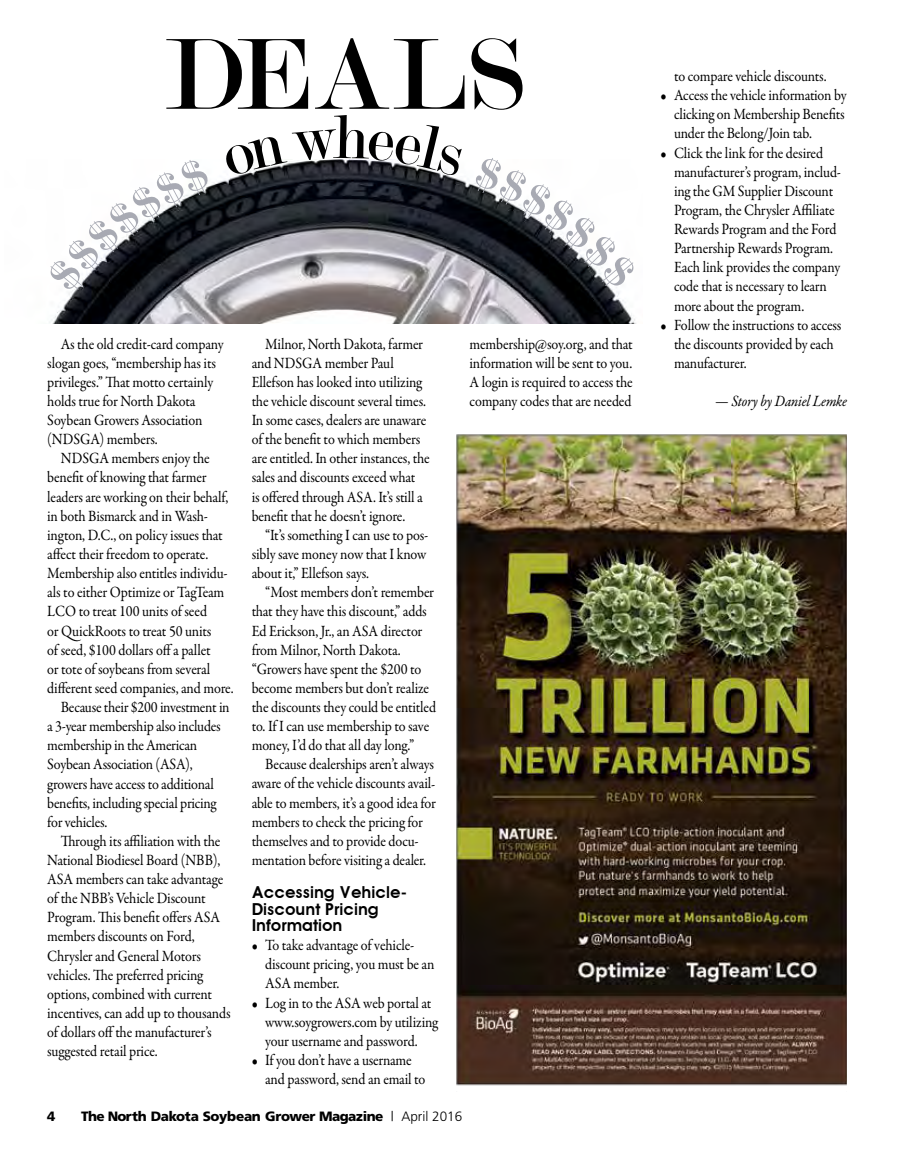
<style>
.page{position:relative;width:905px;height:1161px;background:#fff}
.page>*{position:absolute;margin:0;border:0;box-sizing:border-box;transform-origin:0 0}
.t1{font:108px "Modern";letter-spacing:.03em;color:#000}
.t2{font:600 16.5px/16.5px "Avant Garde";color:#000}
.t3{font:15.75px/19px "Garamond Premr Pro";letter-spacing:-.01em;color:#000;scale:.9 1}
.t4{font:italic 15.75px "Garamond Premr Pro";letter-spacing:-.01em;color:#000;scale:.9 1}
.t5{font:900 13.5px "Frutiger";letter-spacing:-.04em;color:#000}
.s1{font-weight:300}
</style>
<div class="page">
<img style="left:49px;top:177px;width:586px;height:146px">
<img style="left:456px;top:434px;width:390px;height:652px">
<svg style="left:49px;top:177px;width:163px;height:118px"></svg>
<svg style="left:235px;top:159px;width:216px;height:18px"></svg>
<svg style="left:471px;top:177px;width:164px;height:116px"></svg>
<h1 class="t1" style="left:164px;top:21px;width:364px">DEALS</h1>
<p class="t3" style="left:47px;top:335px;width:197px;text-indent:13px">As the old credit-card company slogan goes, “membership has its privileges.” That motto certainly holds true for North Dakota<br>Soybean Growers Association (NDSGA) members.</p>
<p class="t3" style="left:61px;top:449px;width:167px">NDSGA members enjoy the</p>
<p class="t3" style="left:47px;top:468px;width:178px">benefit of knowing that farmer</p>
<p class="t3" style="left:47px;top:488px;width:203px">leaders are working on their behalf,</p>
<p class="t3" style="left:47px;top:507px;width:180px">in both Bismarck and in Wash-</p>
<p class="t3" style="left:47px;top:526px;width:197px">ington, D.C., on policy issues that</p>
<p class="t3" style="left:47px;top:545px;width:180px">affect their freedom to operate.</p>
<p class="t3" style="left:47px;top:564px;width:202px">Membership also entitles individu-</p>
<p class="t3" style="left:47px;top:583px;width:198px">als to either Optimize or TagTeam</p>
<p class="t3" style="left:47px;top:602px;width:179px">LCO to treat 100 units of seed</p>
<p class="t3" style="left:47px;top:621px;width:184px">or QuickRoots to treat 50 units</p>
<p class="t3" style="left:47px;top:641px;width:183px">of seed, $100 dollars off a pallet</p>
<p class="t3" style="left:47px;top:660px;width:183px">or tote of soybeans from several</p>
<p class="t3" style="left:47px;top:679px;width:208px">different seed companies, and more.</p>
<p class="t3" style="left:61px;top:698px;width:189px">Because their $200 investment in</p>
<p class="t3" style="left:47px;top:717px;width:194px">a 3-year membership also includes</p>
<p class="t3" style="left:47px;top:736px;width:168px">membership in the American</p>
<p class="t3" style="left:47px;top:755px;width:163px">Soybean Association (ASA),</p>
<p class="t3" style="left:47px;top:774px;width:186px">growers have access to additional</p>
<p class="t3" style="left:47px;top:794px;width:189px">benefits, including special pricing</p>
<p class="t3" style="left:47px;top:813px;width:68px">for vehicles.</p>
<p class="t3" style="left:61px;top:832px;width:179px">Through its affiliation with the</p>
<p class="t3" style="left:47px;top:851px;width:194px">National Biodiesel Board (NBB),</p>
<p class="t3" style="left:47px;top:870px;width:197px">ASA members can take advantage</p>
<p class="t3" style="left:47px;top:889px;width:177px">of the NBB’s Vehicle Discount</p>
<p class="t3" style="left:47px;top:908px;width:193px">Program. This benefit offers ASA</p>
<p class="t3" style="left:47px;top:927px;width:165px">members discounts on Ford,</p>
<p class="t3" style="left:47px;top:947px;width:172px">Chrysler and General Motors</p>
<p class="t3" style="left:47px;top:966px;width:175px">vehicles. The preferred pricing</p>
<p class="t3" style="left:47px;top:985px;width:185px">options, combined with current</p>
<p class="t3" style="left:47px;top:1004px;width:205px">incentives, can add up to thousands</p>
<p class="t3" style="left:47px;top:1023px;width:184px">of dollars off the manufacturer’s</p>
<p class="t3" style="left:47px;top:1042px;width:124px">suggested retail price.</p>
<p class="t3" style="left:252px;top:335px;width:199px;text-indent:13px">Milnor, North Dakota, farmer and NDSGA member Paul<br>Ellefson has looked into utilizing the vehicle discount several times.<br>In some cases, dealers are unaware of the benefit to which members are entitled. In other instances, the sales and discounts exceed what<br>is offered through ASA. It’s still a benefit that he doesn’t ignore.</p>
<p class="t3" style="left:252px;top:526px;width:198px;text-indent:13px">“It’s something I can use to pos&shy;sibly save money now that I know about it,” Ellefson says.</p>
<p class="t3" style="left:252px;top:583px;width:206px;text-indent:13px">“Most members don’t remember that they have this discount,” adds<br>Ed Erickson, Jr., an ASA director from Milnor, North Dakota. “Growers have spent the $200 to become members but don’t realize the discounts they could be entitled to. If I can use membership to save money, I’d do that all day long.”</p>
<p class="t3" style="left:252px;top:755px;width:206px;text-indent:13px">Because dealerships aren’t always aware of the vehicle discounts avail&shy;able to members, it’s a good idea for members to check the pricing for themselves and to provide docu&shy;mentation before visiting a dealer.</p>
<p class="t2" style="left:252px;top:884px;width:157px">Accessing Vehicle-<br>Discount Pricing<br>Information</p>
<p class="t3" style="left:265px;top:936px;width:189px;text-indent:-13px">• To take advantage of vehicle&shy;discount pricing, you must be an<br>ASA member.</p>
<p class="t3" style="left:265px;top:993px;width:194px;text-indent:-13px">• Log in to the ASA web portal at www.soygrowers.com by utilizing your username and password.</p>
<p class="t3" style="left:265px;top:1051px;width:180px;text-indent:-13px">• If you don’t have a username and password, send an email to</p>
<p class="t3" style="left:469px;top:335px;width:183px;text-align:justify">membership@soy.org, and that information will be sent to you.<br>A login is required to access the company codes that are needed</p>
<p class="t5" style="left:47px;top:1108px;width:10px">4</p>
<p class="t5" style="left:81px;top:1108px;width:383px">The North Dakota Soybean Grower Magazine <span class="s1">| April 2016</span></p>
<p class="t3" style="left:674px;top:67px;width:171px">to compare vehicle discounts.</p>
<p class="t3" style="left:674px;top:86px;width:193px;text-indent:-13px">• Access the vehicle information by clicking on Membership Benefits under the Belong/Join tab.</p>
<p class="t3" style="left:674px;top:143px;width:187px;text-indent:-13px">• Click the link for the desired manufacturer’s program, includ&shy;ing the GM Supplier Discount<br>Program, the Chrysler Affiliate<br>Rewards Program and the Ford<br>Partnership Rewards Program.<br>Each link provides the company code that is necessary to learn more about the program.</p>
<p class="t3" style="left:674px;top:316px;width:187px;text-indent:-13px">• Follow the instructions to access the discounts provided by each manufacturer.</p>
<p class="t4" style="left:715px;top:391px;width:148px">— Story by Daniel Lemke</p>
</div>
